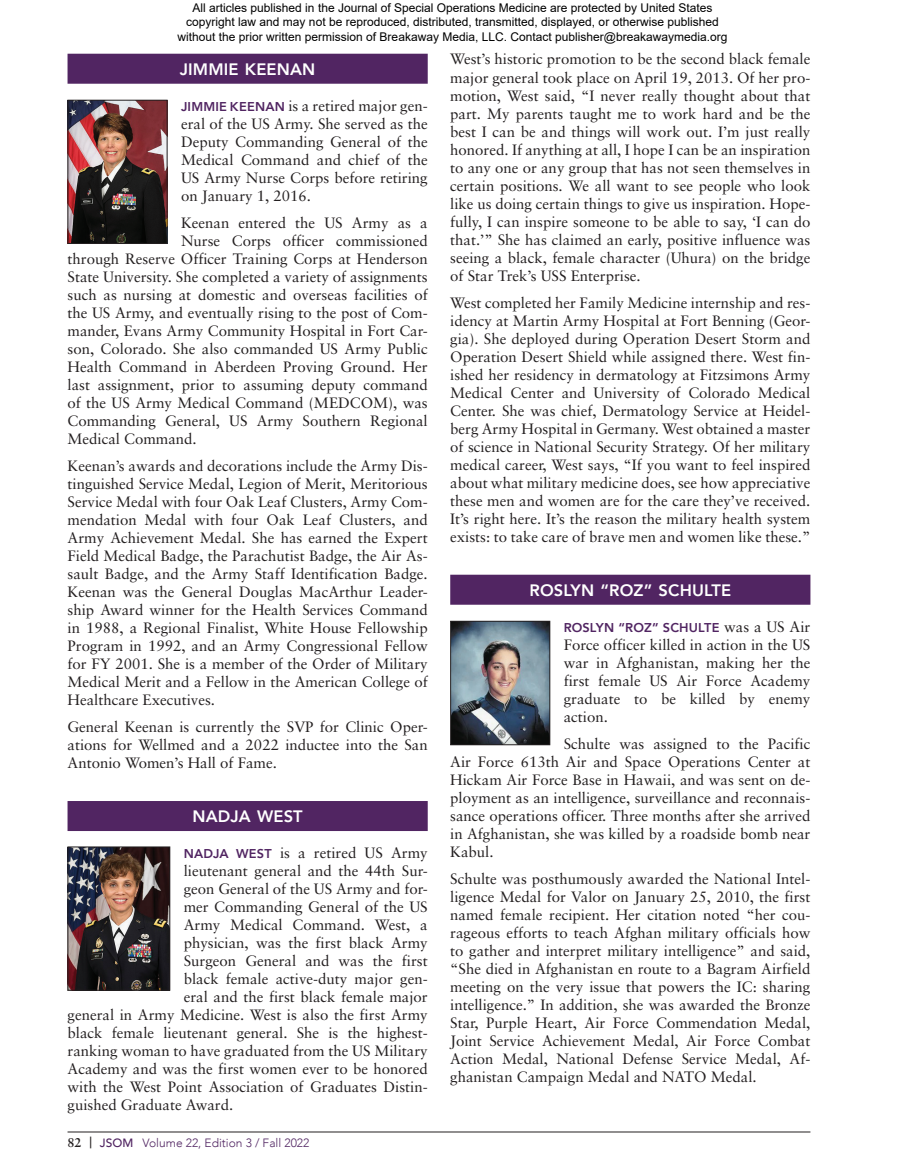
<style>
.page{position:relative;width:905px;height:1175px;background:#fff}
.page>*{position:absolute;margin:0;border:0;box-sizing:border-box;transform-origin:0 0}
.t1{font:800 16.5px "Avenir";letter-spacing:.01em;color:#fff}
.t2{font:15px/18px "Sabon";color:#231f20;text-align:justify}
.t3{font:800 12.75px "Avenir";letter-spacing:.01em;color:#512562}
.t4{font:12px/14.4px "Arial";color:#000;text-align:center}
.t5{font:300 12px "Avenir";color:#512562}
.s1{font-family:"Avenir";font-weight:800;font-size:12.75px;color:#512562}
.s2{font-family:"Sabon";font-weight:700;font-size:12.75px;color:#231f20}
.s3{font-family:"Gotham Condensed";font-weight:500;font-size:13.5px;color:#231f20}
.s4{font-weight:500}
.s5{font-family:"Sabon";font-weight:400;font-size:15px;color:#231f20}
</style>
<div class="page">
<hr style="left:68px;top:1131px;width:742px;height:1px;background:#231f20">
<div style="left:68px;top:54px;width:360px;height:30px;background:#512562"></div>
<div style="left:68px;top:801px;width:360px;height:30px;background:#512562"></div>
<img style="left:70px;top:102px;width:95px;height:140px">
<div style="left:68px;top:100px;width:99px;height:144px;border:1px solid #231f20"></div>
<img style="left:70px;top:848px;width:98px;height:140px">
<div style="left:68px;top:846px;width:102px;height:144px;border:1px solid #231f20"></div>
<div style="left:450px;top:574px;width:360px;height:30px;background:#512562"></div>
<img style="left:452px;top:623px;width:96px;height:120px">
<div style="left:450px;top:621px;width:100px;height:124px;border:1px solid #231f20"></div>
<p class="t4" style="left:177px;top:0;width:551px">All articles published in the Journal of Special Operations Medicine are protected by United States copyright law and may not be reproduced, distributed, transmitted, displayed, or otherwise published without the prior written permission of Breakaway Media, LLC. Contact publisher@breakawaymedia.org</p>
<p class="t1" style="left:180px;top:56px;width:137px">JIMMIE KEENAN</p>
<p class="t2" style="left:181px;top:96px;width:248px"><span class="s1">JIMMIE KEENAN</span> is a retired major gen&shy;eral of the US Army. She served as the Deputy Commanding General of the Medical Command and chief of the US Army Nurse Corps before retiring on January 1, 2016.</p>
<p class="t2" style="left:181px;top:213px;width:248px">Keenan entered the US Army as a</p>
<p class="t2" style="left:181px;top:231px;width:248px">Nurse Corps officer commissioned</p>
<p class="t2" style="left:68px;top:249px;width:362px">through Reserve Officer Training Corps at Henderson</p>
<p class="t2" style="left:68px;top:267px;width:362px">State University. She completed a variety of assignments</p>
<p class="t2" style="left:68px;top:285px;width:361px">such as nursing at domestic and overseas facilities of</p>
<p class="t2" style="left:68px;top:303px;width:361px">the US Army, and eventually rising to the post of Com-</p>
<p class="t2" style="left:68px;top:321px;width:361px">mander, Evans Army Community Hospital in Fort Car-</p>
<p class="t2" style="left:68px;top:339px;width:361px">son, Colorado. She also commanded US Army Public</p>
<p class="t2" style="left:68px;top:357px;width:361px">Health Command in Aberdeen Proving Ground. Her</p>
<p class="t2" style="left:68px;top:375px;width:362px">last assignment, prior to assuming deputy command</p>
<p class="t2" style="left:68px;top:393px;width:362px">of the US Army Medical Command (MEDCOM), was</p>
<p class="t2" style="left:68px;top:411px;width:361px">Commanding General, US Army Southern Regional</p>
<p class="t2" style="left:68px;top:429px;width:131px">Medical Command.</p>
<p class="t2" style="left:68px;top:456px;width:362px">Keenan’s awards and decorations include the Army Dis&shy;tinguished Service Medal, Legion of Merit, Meritorious Service Medal with four Oak Leaf Clusters, Army Com&shy;mendation Medal with four Oak Leaf Clusters, and Army Achievement Medal. She has earned the Expert Field Medical Badge, the Parachutist Badge, the Air As&shy;sault Badge, and the Army Staff Identification Badge.<br>Keenan was the General Douglas MacArthur Leader&shy;ship Award winner for the Health Services Command in 1988, a Regional Finalist, White House Fellowship Program in 1992, and an Army Congressional Fellow for FY 2001. She is a member of the Order of Military Medical Merit and a Fellow in the American College of Healthcare Executives.</p>
<p class="t2" style="left:68px;top:717px;width:361px">General Keenan is currently the SVP for Clinic Oper&shy;ations for Wellmed and a 2022 inductee into the San Antonio Women’s Hall of Fame.</p>
<p class="t1" style="left:192px;top:803px;width:112px">NADJA WEST</p>
<p class="t2" style="left:184px;top:843px;width:245px"><span class="s1">NADJA WEST</span> is a retired US Army</p>
<p class="t2" style="left:184px;top:861px;width:245px">lieutenant general and the 44th Sur-</p>
<p class="t2" style="left:184px;top:879px;width:245px">geon General of the US Army and for-</p>
<p class="t2" style="left:184px;top:897px;width:245px">mer Commanding General of the US</p>
<p class="t2" style="left:184px;top:915px;width:245px">Army Medical Command. West, a</p>
<p class="t2" style="left:184px;top:933px;width:245px">physician, was the first black Army</p>
<p class="t2" style="left:184px;top:951px;width:245px">Surgeon General and was the first</p>
<p class="t2" style="left:184px;top:969px;width:245px">black female active-duty major gen-</p>
<p class="t2" style="left:184px;top:987px;width:245px">eral and the first black female major</p>
<p class="t2" style="left:68px;top:1005px;width:362px">general in Army Medicine. West is also the first Army</p>
<p class="t2" style="left:68px;top:1023px;width:359px">black female lieutenant general. She is the highest--</p>
<p class="t2" style="left:68px;top:1041px;width:362px">ranking woman to have graduated from the US Military</p>
<p class="t2" style="left:68px;top:1059px;width:361px">Academy and was the first women ever to be honored</p>
<p class="t2" style="left:68px;top:1077px;width:361px">with the West Point Association of Graduates Distin-</p>
<p class="t2" style="left:68px;top:1095px;width:167px">guished Graduate Award.</p>
<p class="t5" style="left:68px;top:1135px;width:243px"><span class="s2">82</span> <span class="s3">|</span> <span class="s4">JSOM</span> Volume 22, Edition 3 / Fall 2022</p>
<p class="t2" style="left:450px;top:50px;width:362px">West’s historic promotion to be the second black female major general took place on April 19, 2013. Of her pro&shy;motion, West said, “I never really thought about that part. My parents taught me to work hard and be the best I can be and things will work out. I’m just really honored. If anything at all, I hope I can be an inspiration to any one or any group that has not seen themselves in certain positions. We all want to see people who look like us doing certain things to give us inspiration. Hope&shy;fully, I can inspire someone to be able to say, ‘I can do that.’” She has claimed an early, positive influence was seeing a black, female character (Uhura) on the bridge of Star Trek’s USS Enterprise.</p>
<p class="t2" style="left:450px;top:293px;width:362px">West completed her Family Medicine internship and res&shy;idency at Martin Army Hospital at Fort Benning (Geor&shy;gia). She deployed during Operation Desert Storm and Operation Desert Shield while assigned there. West fin&shy;ished her residency in dermatology at Fitzsimons Army Medical Center and University of Colorado Medical Center. She was chief, Dermatology Service at Heidel&shy;berg Army Hospital in Germany. West obtained a master of science in National Security Strategy. Of her military medical career, West says, “If you want to feel inspired about what military medicine does, see how appreciative these men and women are for the care they’ve received.<br>It’s right here. It’s the reason the military health system exists: to take care of brave men and women like these.”</p>
<p class="t1" style="left:529px;top:577px;width:203px">ROSLYN “ROZ” SCHULTE</p>
<p class="t3" style="left:563px;top:617px;width:248px">ROSLYN “ROZ” SCHULTE <span class="s5">was a US Air</span></p>
<p class="t2" style="left:563px;top:635px;width:248px">Force officer killed in action in the US war in Afghanistan, making her the first female US Air Force Academy graduate to be killed by enemy action.</p>
<p class="t2" style="left:450px;top:734px;width:362px;text-indent:113px">Schulte was assigned to the Pacific Air Force 613th Air and Space Operations Center at Hickam Air Force Base in Hawaii, and was sent on de&shy;ployment as an intelligence, surveillance and reconnais&shy;sance operations officer. Three months after she arrived in Afghanistan, she was killed by a roadside bomb near Kabul.</p>
<p class="t2" style="left:450px;top:869px;width:362px">Schulte was posthumously awarded the National Intel&shy;ligence Medal for Valor on January 25, 2010, the first named female recipient. Her citation noted “her cou&shy;rageous efforts to teach Afghan military officials how to gather and interpret military intelligence” and said, “She died in Afghanistan en route to a Bagram Airfield meeting on the very issue that powers the IC: sharing intelligence.” In addition, she was awarded the Bronze Star, Purple Heart, Air Force Commendation Medal, Joint Service Achievement Medal, Air Force Combat Action Medal, National Defense Service Medal, Af&shy;ghanistan Campaign Medal and NATO Medal.</p>
</div>
